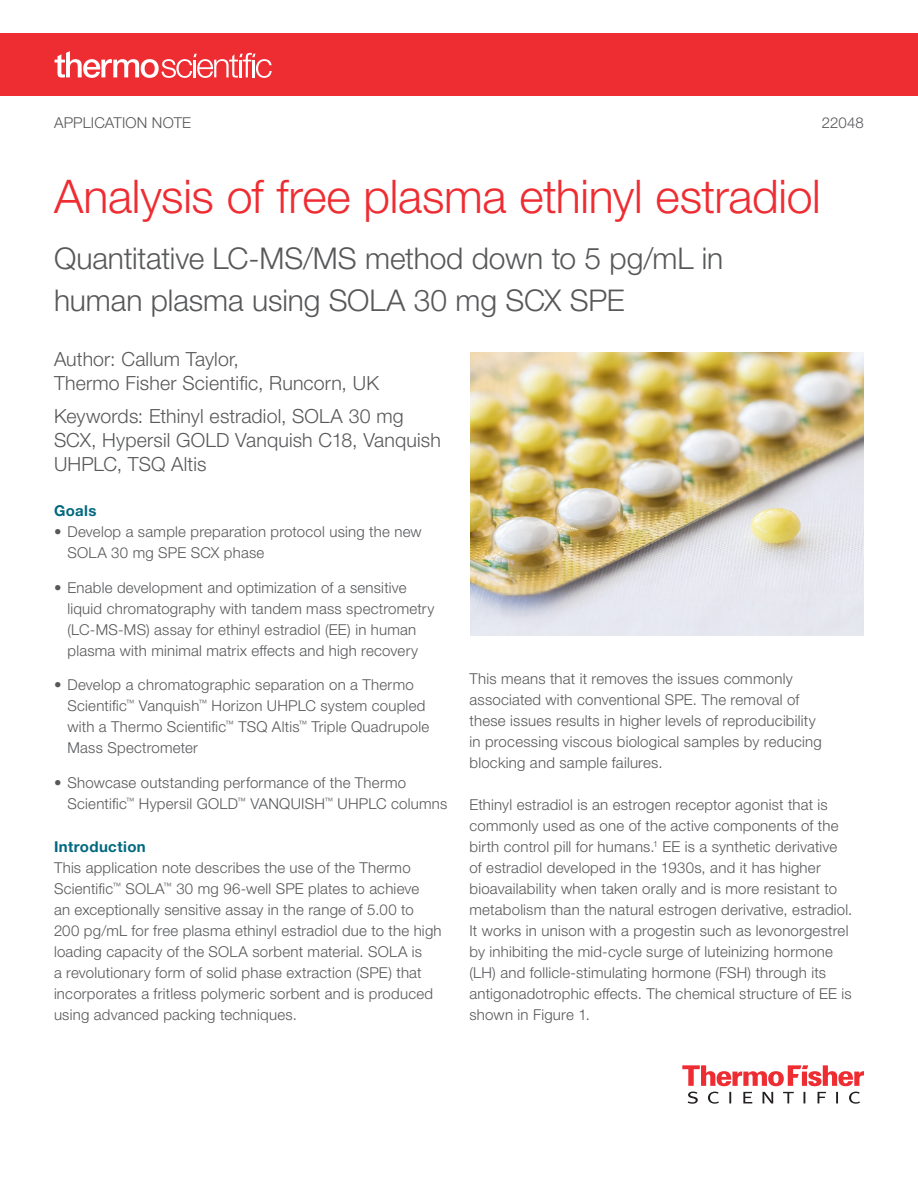
<style>
.page{position:relative;width:918px;height:1188px;background:#fff}
.page>*{position:absolute;margin:0;border:0;box-sizing:border-box;transform-origin:0 0}
.t1{font:300 46.5px "Helvetica Neue LTW1 G";letter-spacing:-.01em;color:#ee2d33}
.t2{font:300 30px/42px "Helvetica Neue LTW1 G";letter-spacing:-.005em;color:#57585a}
.t3{font:300 19.5px/24px "Helvetica Neue LTW1 G";letter-spacing:.01em;color:#57585a}
.t4{font:300 15px/21px "Helvetica Neue LTW1 G";letter-spacing:.015em;color:#57585a}
.t5{font:700 15px "Helvetica Neue LTW1 G";letter-spacing:.025em;color:#00687f}
</style>
<div class="page">
<svg style="left:682px;top:1065px;width:182px;height:21px"></svg>
<svg style="left:688px;top:1092px;width:172px;height:12px"></svg>
<div style="left:0;top:33px;width:918px;height:63px;background:#ee2d33"></div>
<svg style="left:55px;top:51px;width:217px;height:27px"></svg>
<img style="left:470px;top:352px;width:394px;height:283px">
<p class="t4" style="left:54px;top:112px;width:139px">APPLICATION NOTE</p>
<p class="t4" style="left:822px;top:112px;width:44px">22048</p>
<h1 class="t1" style="left:54px;top:168px;width:768px">Analysis of free plasma ethinyl estradiol</h1>
<h2 class="t2" style="left:54px;top:237px;width:671px">Quantitative LC-MS/MS method down to 5 pg/mL in human plasma using SOLA 30 mg SCX SPE</h2>
<h3 class="t3" style="left:54px;top:347px;width:326px">Author: Callum Taylor,<br>Thermo Fisher Scientific, Runcorn, UK</h3>
<h3 class="t3" style="left:54px;top:404px;width:388px">Keywords: Ethinyl estradiol, SOLA 30 mg<br>SCX, Hypersil GOLD Vanquish C18, Vanquish<br>UHPLC, TSQ Altis</h3>
<p class="t5" style="left:54px;top:501px;width:44px">Goals</p>
<p class="t4" style="left:68px;top:521px;width:356px;text-indent:-14px">• Develop a sample preparation protocol using the new<br>SOLA 30 mg SPE SCX phase</p>
<p class="t4" style="left:68px;top:577px;width:368px;text-indent:-14px">• Enable development and optimization of a sensitive liquid chromatography with tandem mass spectrometry (LC-MS-MS) assay for ethinyl estradiol (EE) in human plasma with minimal matrix effects and high recovery</p>
<p class="t4" style="left:67px;top:674px;width:363px;text-indent:-13px">• Develop a chromatographic separation on a Thermo Scientific<sup>™</sup> Vanquish<sup>™</sup> Horizon UHPLC system coupled with a Thermo Scientific<sup>™</sup> TSQ Altis<sup>™</sup> Triple Quadrupole Mass Spectrometer</p>
<p class="t4" style="left:68px;top:772px;width:381px;text-indent:-14px">• Showcase outstanding performance of the Thermo<br>Scientific<sup>™</sup> Hypersil GOLD<sup>™</sup> VANQUISH<sup>™</sup> UHPLC columns</p>
<p class="t5" style="left:54px;top:837px;width:93px">Introduction</p>
<p class="t4" style="left:54px;top:857px;width:389px">This application note describes the use of the Thermo Scientific<sup>™</sup> SOLA<sup>™</sup> 30 mg 96-well SPE plates to achieve<br>an exceptionally sensitive assay in the range of 5.00 to 200 pg/mL for free plasma ethinyl estradiol due to the high loading capacity of the SOLA sorbent material. SOLA is<br>a revolutionary form of solid phase extraction (SPE) that incorporates a fritless polymeric sorbent and is produced using advanced packing techniques.</p>
<p class="t4" style="left:470px;top:668px;width:354px">This means that it removes the issues commonly associated with conventional SPE. The removal of these issues results in higher levels of reproducibility in processing viscous biological samples by reducing blocking and sample failures.</p>
<p class="t4" style="left:469px;top:794px;width:384px">Ethinyl estradiol is an estrogen receptor agonist that is commonly used as one of the active components of the birth control pill for humans.<sup>1</sup> EE is a synthetic derivative of estradiol developed in the 1930s, and it has higher bioavailability when taken orally and is more resistant to metabolism than the natural estrogen derivative, estradiol.<br>It works in unison with a progestin such as levonorgestrel by inhibiting the mid-cycle surge of luteinizing hormone (LH) and follicle-stimulating hormone (FSH) through its antigonadotrophic effects. The chemical structure of EE is shown in Figure 1.</p>
</div>
